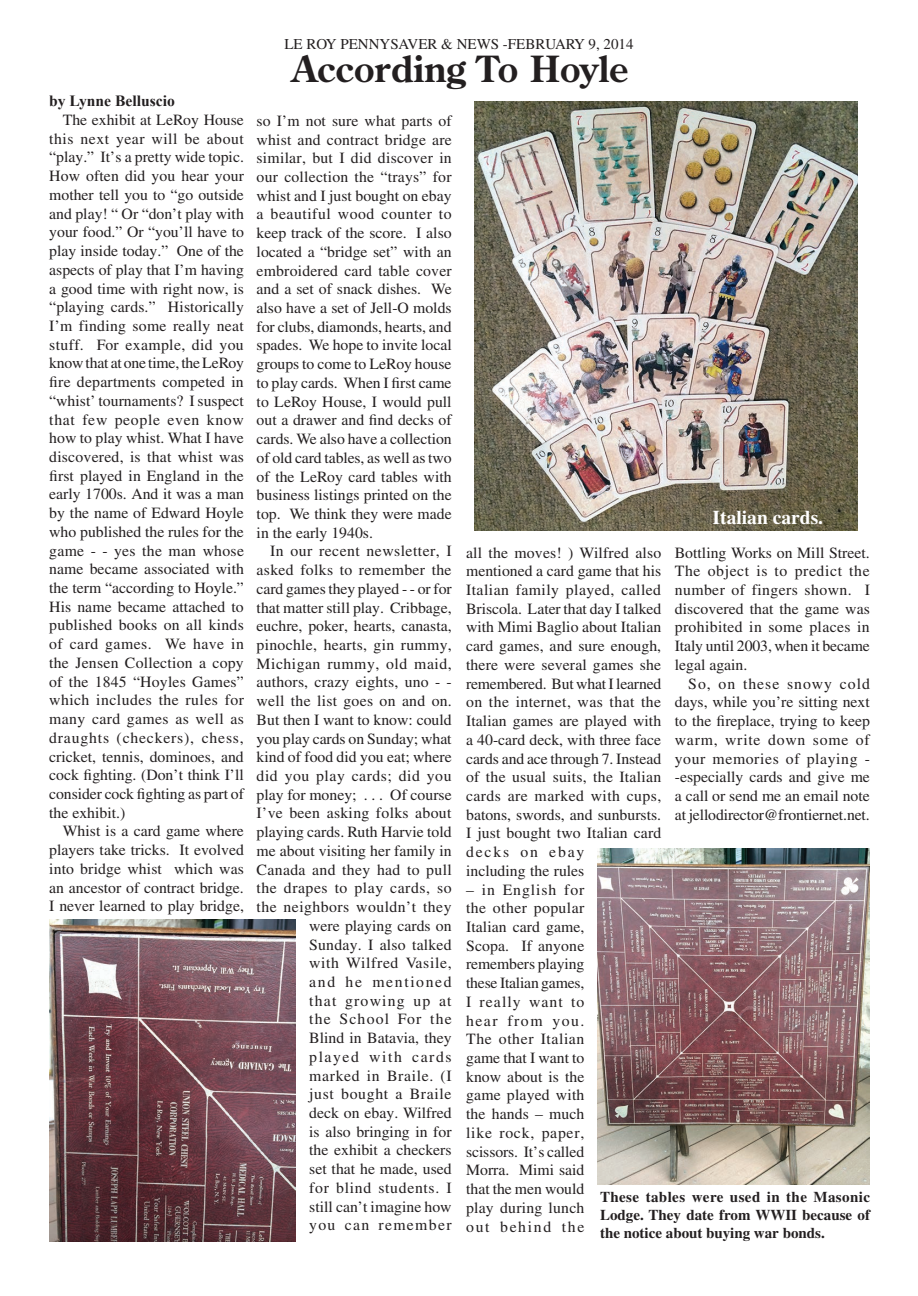
<style>
.page{position:relative;width:918px;height:1296px;background:#fff}
.page>*{position:absolute;margin:0;border:0;box-sizing:border-box;transform-origin:0 0}
.t1{font:700 36px "Century Old Style Std";color:#231f20}
.t2{font:700 19.5px "Times";color:#fff}
.t3{font:15.6px/18.8px "Times";color:#231f20;text-align:justify}
.t4{font:700 15.6px "Times New Roman";color:#231f20}
.t5{font:700 15px/18px "Times";color:#231f20;text-align:justify}
.t6{font:15px "Times";color:#231f20}
</style>
<div class="page">
<img style="left:50px;top:920px;width:246px;height:321px">
<img style="left:475px;top:101px;width:382px;height:430px">
<img style="left:598px;top:849px;width:271px;height:335px">
<p class="t4" style="left:49px;top:90px;width:127px">by Lynne Belluscio</p>
<p class="t3" style="left:49px;top:110px;width:196px;text-indent:14px">The exhibit at LeRoy House this next year will be about “play.” It’s a pretty wide topic.<br>How often did you hear your mother tell you to “go outside and play! “ Or “don’t play with your food.” Or “you’ll have to play inside today.” One of the aspects of play that I’m having a good time with right now, is “playing cards.” Historically I’m finding some really neat stuff. For example, did you know that at one time, the LeRoy fire departments competed in “whist’ tournaments? I suspect that few people even know how to play whist. What I have discovered, is that whist was first played in England in the early 1700s. And it was a man by the name of Edward Hoyle who published the rules for the game - - yes the man whose name became associated with the term “according to Hoyle.” His name became attached to published books on all kinds of card games. We have in the Jensen Collection a copy of the 1845 “Hoyles Games” which includes the rules for many card games as well as draughts (checkers), chess, cricket, tennis, dominoes, and cock fighting. (Don’t think I’ll consider cock fighting as part of the exhibit.)</p>
<p class="t3" style="left:49px;top:822px;width:196px;text-indent:14px">Whist is a card game where players take tricks. It evolved into bridge whist which was an ancestor of contract bridge.<br>I never learned to play bridge,</p>
<p class="t6" style="left:284px;top:36px;width:351px">LE ROY PENNYSAVER &amp; NEWS -FEBRUARY 9, 2014</p>
<h1 class="t1" style="left:292px;top:45px;width:338px">According To Hoyle</h1>
<p class="t3" style="left:257px;top:111px;width:197px">so I’m not sure what parts of whist and contract bridge are similar, but I did discover in our collection the “trays” for whist and I just bought on ebay a beautiful wood counter to keep track of the score. I also located a “bridge set” with an embroidered card table cover and a set of snack dishes. We also have a set of Jell-O molds for clubs, diamonds, hearts, and spades. We hope to invite local groups to come to LeRoy house to play cards. When I first came to LeRoy House, I would pull out a drawer and find decks of cards. We also have a collection of old card tables, as well as two of the LeRoy card tables with business listings printed on the top. We think they were made in the early 1940s.</p>
<p class="t3" style="left:257px;top:542px;width:197px;text-align:right">In our recent newsletter, I asked folks to remember the card games they played - - or for that matter still play. Cribbage, euchre, poker, hearts, canasta, pinochle, hearts, gin rummy,<br>Michigan rummy, old maid, authors, crazy eights, uno - - well the list goes on and on.<br>But then I want to know: could you play cards on Sunday; what kind of food did you eat; where did you play cards; did you play for money; . . . Of course<br>I’ve been asking folks about playing cards. Ruth Harvie told me about visiting her family in<br>Canada and they had to pull the drapes to play cards, so the neighbors wouldn’t they were playing cards on<br>Sunday. I also talked<br>with Wilfred Vasile,<br>and he mentioned<br>that growing up at<br>the School For the<br>Blind in Batavia, they played with cards marked in Braile. (I<br>just bought a Braile<br>deck on ebay. Wilfred<br>is also bringing in for<br>the exhibit a checkers<br>set that he made, used<br>for blind students. I<br>still can’t imagine how<br>you can remember</p>
<p class="t3" style="left:466px;top:543px;width:197px;text-align:left">all the moves! ) Wilfred also mentioned a card game that his<br>Italian family played, called<br>Briscola. Later that day I talked with Mimi Baglio about Italian card games, and sure enough, there were several games she remembered. But what I learned on the internet, was that the<br>Italian games are played with a 40-card deck, with three face cards and ace through 7. Instead of the usual suits, the Italian cards are marked with cups, batons, swords, and sunbursts.<br>I just bought two Italian card decks on ebay<br>including the rules</p>
<p class="t2" style="left:713px;top:505px;width:112px">Italian cards.</p>
<p class="t3" style="left:675px;top:543px;width:197px">Bottling Works on Mill Street.<br>The object is to predict the number of fingers shown. I discovered that the game was prohibited in some places in Italy until 2003, when it became legal again.</p>
<p class="t3" style="left:675px;top:674px;width:197px;text-indent:14px">So, on these snowy cold days, while you’re sitting next to the fireplace, trying to keep warm, write down some of your memories of playing - -especially cards and give me a call or send me an email note at jellodirector@frontiernet.net.</p>
<p class="t3" style="left:466px;top:880px;width:120px">– in English for the other popular Italian card game, Scopa. If anyone remembers playing these Italian games, I really want to hear from you.<br>The other Italian game that I want to know about is the game played with the hands – much like rock, paper, scissors. It’s called Morra. Mimi said that the men would play during lunch out behind the</p>
<p class="t5" style="left:600px;top:1187px;width:272px">These tables were used in the Masonic Lodge. They date from WWII because of the notice about buying war bonds.</p>
</div>
